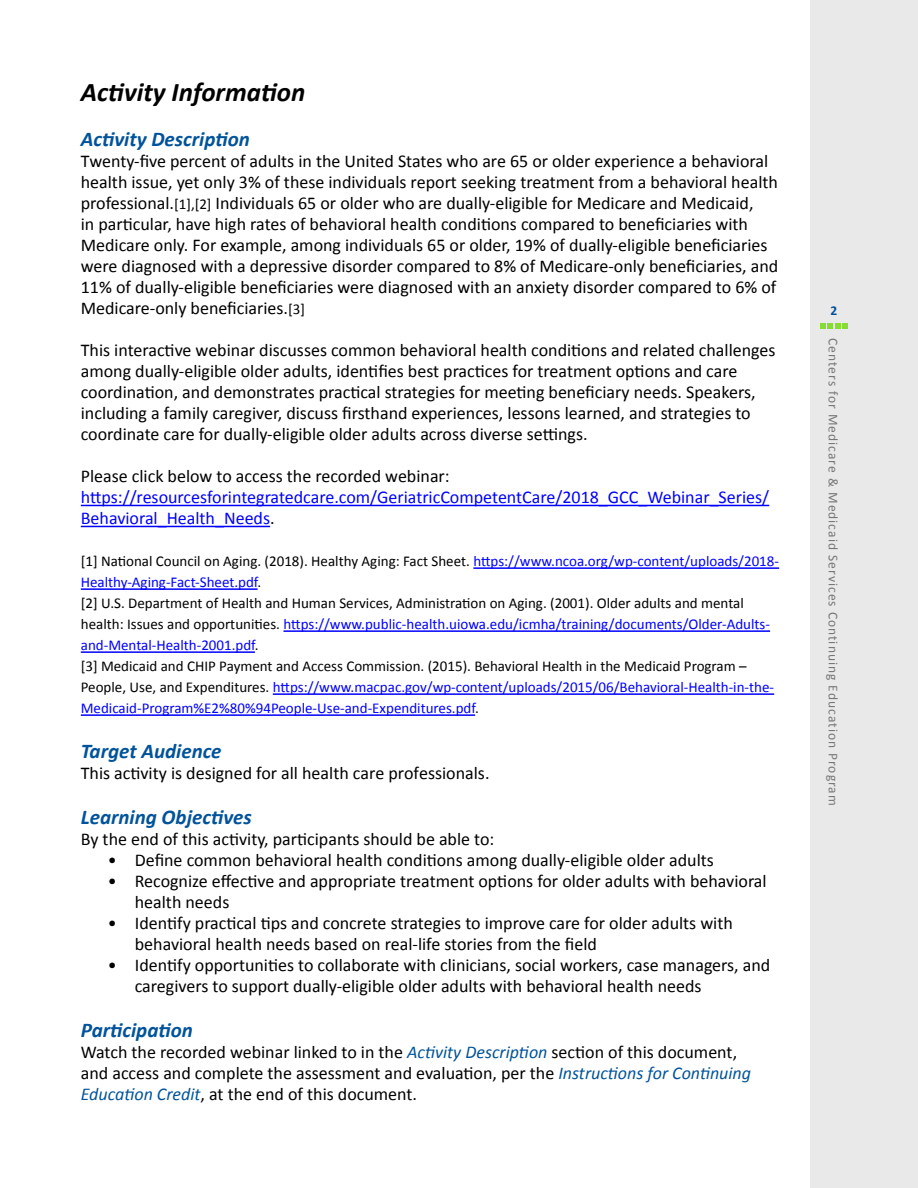
<style>
.page{position:relative;width:918px;height:1188px;background:#fff}
.page>*{position:absolute;margin:0;border:0;box-sizing:border-box;transform-origin:0 0}
.t1{font:italic 700 27px "Calibri";color:#000}
.t2{font:italic 700 21px "Calibri";color:#00539b}
.Bullet{font:18px/21px "Calibri";color:#000}
.t3{font:18px/21px "Calibri";color:#00f}
.t4{font:15px/21px "Calibri";color:#00f}
.t5{font:15px/21px "Calibri";color:#000}
.t6{font:13.5px "Calibri";letter-spacing:.075em;color:#777}
.t7{font:700 13.5px "Calibri";color:#00539b}
.s1{font-size:15px}
.s2{color:#000}
.s3{color:#00f}
.s4{font-style:italic;color:#00539b}
</style>
<div class="page">
<div style="left:810px;top:0;width:108px;height:1188px;background:#e9e9e9"></div>
<svg style="left:820px;top:323px;width:28px;height:6px"></svg>
<hr style="left:81px;top:505px;width:688px;height:1px;background:#00f">
<hr style="left:81px;top:526px;width:189px;height:1px;background:#00f">
<hr style="left:473px;top:567px;width:306px;height:2px;background:#00f">
<hr style="left:81px;top:588px;width:177px;height:2px;background:#00f">
<hr style="left:283px;top:630px;width:487px;height:2px;background:#00f">
<hr style="left:81px;top:651px;width:174px;height:2px;background:#00f">
<hr style="left:273px;top:693px;width:501px;height:2px;background:#00f">
<hr style="left:81px;top:714px;width:394px;height:2px;background:#00f">
<h1 class="t1" style="left:81px;top:75px;width:226px">Activity Information</h1>
<h2 class="t2" style="left:81px;top:126px;width:171px">Activity Description</h2>
<p class="Bullet" style="left:81px;top:151px;width:699px">Twenty-five percent of adults in the United States who are 65 or older experience a behavioral health issue, yet only 3% of these individuals report seeking treatment from a behavioral health professional.<span class="s1">[1],[2]</span> Individuals 65 or older who are dually-eligible for Medicare and Medicaid,<br>in particular, have high rates of behavioral health conditions compared to beneficiaries with Medicare only. For example, among individuals 65 or older, 19% of dually-eligible beneficiaries were diagnosed with a depressive disorder compared to 8% of Medicare-only beneficiaries, and 11% of dually-eligible beneficiaries were diagnosed with an anxiety disorder compared to 6% of Medicare-only beneficiaries.<span class="s1">[3]</span></p>
<p class="Bullet" style="left:81px;top:340px;width:696px">This interactive webinar discusses common behavioral health conditions and related challenges among dually-eligible older adults, identifies best practices for treatment options and care coordination, and demonstrates practical strategies for meeting beneficiary needs. Speakers, including a family caregiver, discuss firsthand experiences, lessons learned, and strategies to coordinate care for dually-eligible older adults across diverse settings.</p>
<p class="Bullet" style="left:81px;top:466px;width:370px">Please click below to access the recorded webinar:</p>
<p class="t3" style="left:81px;top:487px;width:690px">https://resourcesforintegratedcare.com/GeriatricCompetentCare/2018_GCC_Webinar_Series/<br>Behavioral_Health_Needs<span class="s2">.</span></p>
<p class="t4" style="left:81px;top:551px;width:700px"><span class="s2">[1] National Council on Aging. (2018). Healthy Aging: Fact Sheet.</span> https://www.ncoa.org/wp-content/uploads/2018-<br>Healthy-Aging-Fact-Sheet.pdf<span class="s2">.</span></p>
<p class="t5" style="left:81px;top:593px;width:691px">[2] U.S. Department of Health and Human Services, Administration on Aging. (2001). Older adults and mental health: Issues and opportunities. <span class="s3">https://www.public-health.uiowa.edu/icmha/training/documents/Older-Adults&shy;and-Mental-Health-2001.pdf</span>.</p>
<p class="t4" style="left:81px;top:656px;width:695px"><span class="s2">[3] Medicaid and CHIP Payment and Access Commission. (2015). Behavioral Health in the Medicaid Program –<br>People, Use, and Expenditures.</span> https://www.macpac.gov/wp-content/uploads/2015/06/Behavioral-Health-in-the-<br>Medicaid-Program%E2%80%94People-Use-and-Expenditures.pdf<span class="s2">.</span></p>
<h2 class="t2" style="left:81px;top:738px;width:142px">Target Audience</h2>
<p class="Bullet" style="left:81px;top:763px;width:410px">This activity is designed for all health care professionals.</p>
<h2 class="t2" style="left:81px;top:804px;width:172px">Learning Objectives</h2>
<p class="Bullet" style="left:81px;top:829px;width:415px">By the end of this activity, participants should be able to:</p>
<p class="Bullet" style="left:108px;top:850px;width:608px">• Define common behavioral health conditions among dually-eligible older adults</p>
<p class="Bullet" style="left:108px;top:871px;width:660px">• Recognize effective and appropriate treatment options for older adults with behavioral</p>
<p class="Bullet" style="left:135px;top:892px;width:96px">health needs</p>
<p class="Bullet" style="left:108px;top:913px;width:627px">• Identify practical tips and concrete strategies to improve care for older adults with</p>
<p class="Bullet" style="left:135px;top:934px;width:464px">behavioral health needs based on real-life stories from the field</p>
<p class="Bullet" style="left:108px;top:955px;width:664px">• Identify opportunities to collaborate with clinicians, social workers, case managers, and</p>
<p class="Bullet" style="left:135px;top:976px;width:568px">caregivers to support dually-eligible older adults with behavioral health needs</p>
<h2 class="t2" style="left:81px;top:1017px;width:114px">Participation</h2>
<p class="Bullet" style="left:81px;top:1042px;width:672px">Watch the recorded webinar linked to in the <span class="s4">Activity Description</span> section of this document, and access and complete the assessment and evaluation, per the <span class="s4">Instructions for Continuing<br>Education Credit</span>, at the end of this document.</p>
<p class="t7" style="left:830px;top:302px;width:8px">2</p>
<p class="t6" style="left:842px;top:338px;width:469px;rotate:90deg">Centers for Medicare &amp; Medicaid Services Continuing Education Program</p>
</div>
